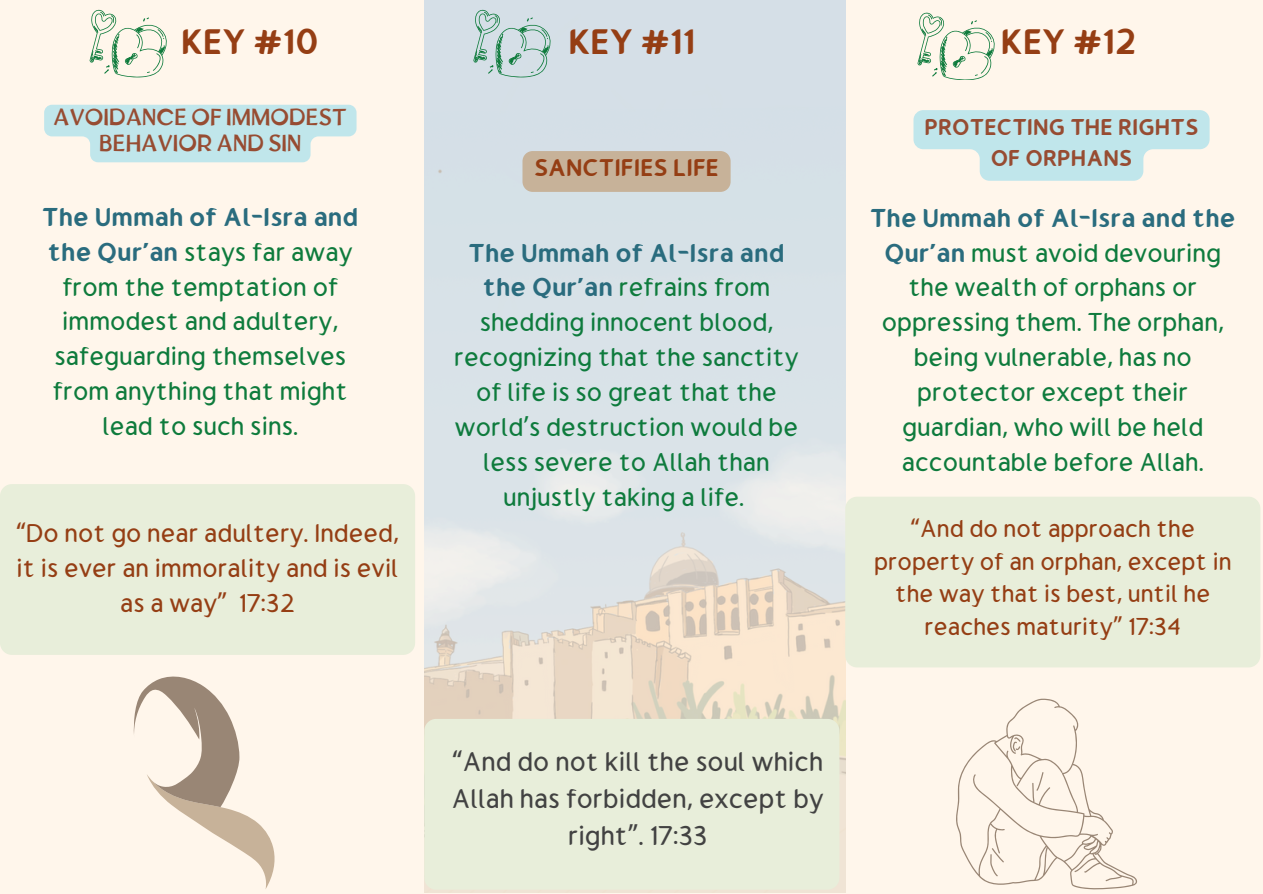
<style>
.page{position:relative;width:1263px;height:894px;background:#fff}
.page>*{position:absolute;margin:0;border:0;box-sizing:border-box;transform-origin:0 0}
.t1{font:700 42.45px "Gumela Arabic";color:#953e14}
.t2{font:32.4px/37.2px "Gumela Arabic";color:#424242;text-align:center}
.t3{font:30.9px/34.8px "Gumela Arabic";color:#0e7b3d;text-align:center}
.t4{font:30.9px/34.8px "Gumela Arabic";color:#0e7b3c;text-align:center}
.t5{font:30.75px/34.8px "Gumela Arabic";color:#953e14;text-align:center}
.t6{font:29.25px/32.7px "Gumela Arabic";color:#953e14;text-align:center}
.t7{font:700 28.95px "Gumela Arabic";color:#953e14}
.t8{font:700 27.45px/31.5px "Gumela Arabic";color:#974c32;text-align:center}
.t9{font:22.95px/25.8px "Tufuli Arabic";color:#974c32;text-align:center}
.s1{font-weight:700;color:#2a6c7e}
</style>
<div class="page">
<div style="left:0;top:0;width:1263px;height:893px;background:#fff6eb"></div>
<img style="left:424px;top:0;width:421px;height:892px">
<svg style="left:917px;top:12px;width:78px;height:68px"></svg>
<div style="left:845px;top:496px;width:415px;height:171px;background:#e8eeda"></div>
<svg style="left:473px;top:10px;width:77px;height:67px;background:#bad1cf"></svg>
<div style="left:424px;top:718px;width:415px;height:171px;background:#e8eeda"></div>
<svg style="left:89px;top:10px;width:78px;height:67px"></svg>
<div style="left:0;top:484px;width:415px;height:170px;background:#e8eeda"></div>
<svg style="left:133px;top:676px;width:142px;height:213px"></svg>
<svg style="left:956px;top:698px;width:181px;height:191px"></svg>
<svg style="left:44px;top:105px;width:313px;height:57px;background:#c8e8eb"></svg>
<div style="left:522px;top:151px;width:209px;height:41px;background:#c7b299"></div>
<svg style="left:913px;top:110px;width:297px;height:71px"></svg>
<p class="t1" style="left:181px;top:24px;width:139px">KEY #10</p>
<p class="t9" style="left:53px;top:106px;width:296px">AVOIDANCE OF IMMODEST<br>BEHAVIOR AND SIN</p>
<p class="t4" style="left:42px;top:202px;width:318px"><span class="s1">The Ummah of Al-Isra and the Qur'an</span> stays far away from the temptation of immodest and adultery, safeguarding themselves from anything that might lead to such sins.</p>
<h1 class="t5" style="left:16px;top:519px;width:384px">“Do not go near adultery. Indeed, it is ever an immorality and is evil as a way” 17:32</h1>
<p class="t1" style="left:568px;top:24px;width:128px">KEY #11</p>
<h2 class="t7" style="left:534px;top:156px;width:186px">SANCTIFIES LIFE</h2>
<p class="t3" style="left:454px;top:238px;width:346px"><span class="s1">The Ummah of Al-Isra and the Qur'an</span> refrains from shedding innocent blood, recognizing that the sanctity of life is so great that the world’s destruction would be less severe to Allah than unjustly taking a life.</p>
<h2 class="t2" style="left:452px;top:746px;width:373px">“And do not kill the soul which<br>Allah has forbidden, except by right”. 17:33</h2>
<h1 class="t1" style="left:1001px;top:24px;width:137px">KEY #12</h1>
<p class="t8" style="left:924px;top:114px;width:276px">PROTECTING THE RIGHTS<br>OF ORPHANS</p>
<h3 class="t3" style="left:870px;top:203px;width:367px"><span class="s1">The Ummah of Al-Isra and the<br>Qur'an</span> must avoid devouring the wealth of orphans or oppressing them. The orphan, being vulnerable, has no protector except their guardian, who will be held accountable before Allah.</h3>
<h2 class="t6" style="left:874px;top:515px;width:359px">“And do not approach the property of an orphan, except in the way that is best, until he reaches maturity” 17:34</h2>
</div>
